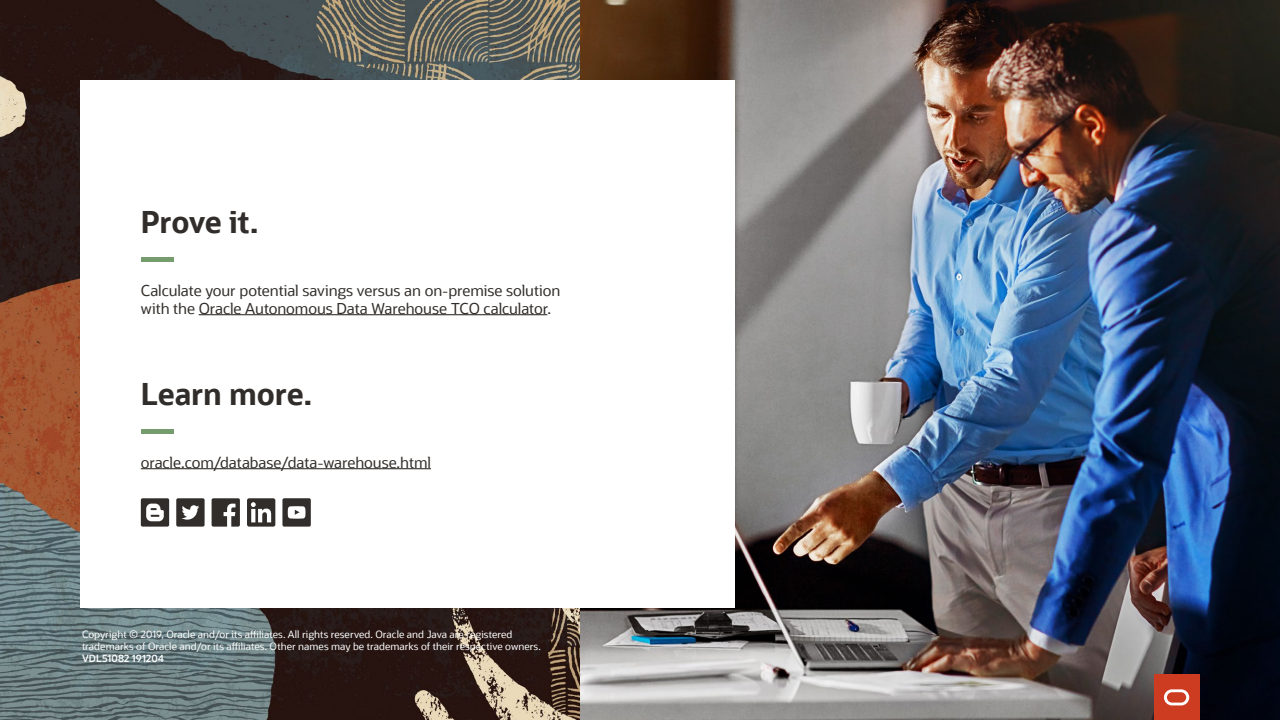
<style>
.page{position:relative;width:1280px;height:720px;background:#fff}
.page>*{position:absolute;margin:0;border:0;box-sizing:border-box;transform-origin:0 0}
.t1{font:700 30px "Oracle Sans";letter-spacing:-.01em;color:#312d2a}
.t2{font:15px/18px "Oracle Sans";letter-spacing:-.005em;color:#312d2a}
.t3{font:10px/12px "Oracle Sans";letter-spacing:.005em;color:#fff}
.t4{font:600 10px "Oracle Sans";letter-spacing:.015em;color:#fff}
</style>
<div class="page">
<img style="left:580px;top:0;width:700px;height:720px">
<img style="left:0;top:0;width:580px;height:720px">
<div style="left:80px;top:80px;width:655px;height:528px;background:#fff"></div>
<div style="left:141px;top:257px;width:32px;height:5px;background:#759c6c"></div>
<div style="left:141px;top:429px;width:32px;height:5px;background:#759c6c"></div>
<hr style="left:141px;top:468px;width:290px;height:1px;background:#312d2a">
<hr style="left:199px;top:314px;width:348px;height:1px;background:#312d2a">
<svg style="left:176px;top:498px;width:29px;height:29px"></svg>
<svg style="left:141px;top:498px;width:28px;height:29px"></svg>
<svg style="left:212px;top:498px;width:28px;height:29px"></svg>
<svg style="left:247px;top:498px;width:28px;height:29px"></svg>
<svg style="left:282px;top:498px;width:29px;height:29px"></svg>
<div style="left:1154px;top:675px;width:45px;height:45px;background:#cd3b21"></div>
<svg style="left:1164px;top:689px;width:25px;height:16px"></svg>
<p class="t1" style="left:141px;top:203px;width:119px">Prove it.</p>
<p class="t2" style="left:141px;top:281px;width:421px">Calculate your potential savings versus an on-premise solution with the Oracle Autonomous Data Warehouse TCO calculator.</p>
<p class="t1" style="left:141px;top:375px;width:173px">Learn more.</p>
<p class="t2" style="left:141px;top:453px;width:292px">oracle.com/database/data-warehouse.html</p>
<p class="t3" style="left:82px;top:628px;width:460px">Copyright © 2019, Oracle and/or its affiliates. All rights reserved. Oracle and Java are registered trademarks of Oracle and/or its affiliates. Other names may be trademarks of their respective owners.</p>
<p class="t4" style="left:82px;top:652px;width:84px">VDL51082 191204</p>
</div>
